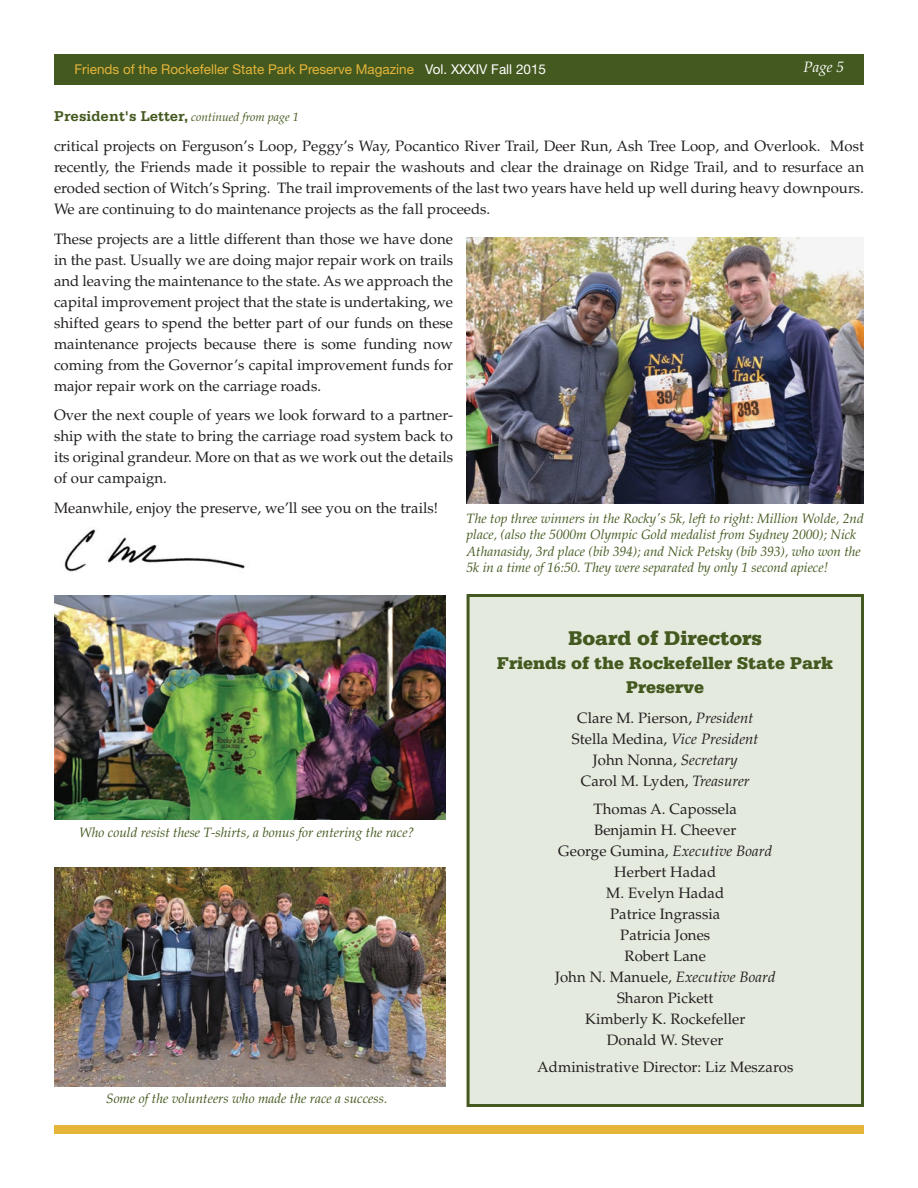
<style>
.page{position:relative;width:918px;height:1188px;background:#fff}
.page>*{position:absolute;margin:0;border:0;box-sizing:border-box;transform-origin:0 0}
.Headlines_in_boxes{font:900 21px "Serifa";color:#44591f}
.Headlines_in_boxes-2{font:900 18px/24px "Serifa";color:#44591f;text-align:center}
.Body_copy{font:15px/21px "Palatino";letter-spacing:.005em;color:#231f20;text-align:justify}
.continued{font:700 15px "Serifa";color:#44591f}
.Body_copy-2{font:italic 15px "Palatino";letter-spacing:.005em;color:#231f20}
.t1{font:italic 15px "Palatino";color:#fff}
.Image_captions{font:italic 13.5px/16.2px "Palatino";color:#44591f}
.t2{font:13.5px "Helvetica Neue";color:#e5b53a}
.s1{color:#fff}
.s2{font-family:"Palatino";font-weight:400;font-style:italic;font-size:12px}
.s3{font-style:italic}
.s4{font-style:normal}
</style>
<div class="page">
<div style="left:54px;top:54px;width:810px;height:30px;background:#44591f"></div>
<div style="left:54px;top:1125px;width:810px;height:9px;background:#e5b53a"></div>
<div style="left:468px;top:596px;width:394px;height:510px;background:#e5eade"></div>
<div style="left:467px;top:594px;width:397px;height:513px;border:3px solid #44591f"></div>
<img style="left:64px;top:529px;width:181px;height:43px">
<img style="left:467px;top:237px;width:397px;height:266px">
<img style="left:54px;top:596px;width:392px;height:223px">
<img style="left:54px;top:868px;width:392px;height:218px">
<p class="t2" style="left:75px;top:61px;width:473px">Friends of the Rockefeller State Park Preserve Magazine <span class="s1">Vol. XXXIV Fall 2015</span></p>
<p class="t1" style="left:804px;top:59px;width:42px">Page 5</p>
<p class="continued" style="left:54px;top:107px;width:246px">President's Letter, <span class="s2">continued from page 1</span></p>
<p class="Body_copy" style="left:54px;top:136px;width:812px">critical projects on Ferguson’s Loop, Peggy’s Way, Pocantico River Trail, Deer Run, Ash Tree Loop, and Overlook. Most recently, the Friends made it possible to repair the washouts and clear the drainage on Ridge Trail, and to resurface an eroded section of Witch’s Spring. The trail improvements of the last two years have held up well during heavy downpours.<br>We are continuing to do maintenance projects as the fall proceeds.</p>
<p class="Body_copy" style="left:54px;top:228px;width:401px">These projects are a little different than those we have done in the past. Usually we are doing major repair work on trails and leaving the maintenance to the state. As we approach the capital improvement project that the state is undertaking, we shifted gears to spend the better part of our funds on these maintenance projects because there is some funding now coming from the Governor’s capital improvement funds for major repair work on the carriage roads.</p>
<p class="Body_copy" style="left:54px;top:405px;width:401px">Over the next couple of years we look forward to a partner&shy;ship with the state to bring the carriage road system back to its original grandeur. More on that as we work out the details of our campaign.</p>
<p class="Body_copy" style="left:54px;top:498px;width:385px">Meanwhile, enjoy the preserve, we’ll see you on the trails!</p>
<p class="Image_captions" style="left:467px;top:511px;width:399px">The top three winners in the Rocky's 5k, left to right: Million Wolde, 2nd place, (also the 5000m Olympic Gold medalist from Sydney 2000); Nick Athanasidy, 3rd place (bib 394); and Nick Petsky (bib 393), who won the 5k in a time of 16:50. They were separated by only 1 second apiece!</p>
<p class="Image_captions" style="left:79px;top:824px;width:337px">Who could resist these T-shirts, a bonus for entering the race?</p>
<p class="Image_captions" style="left:106px;top:1091px;width:283px">Some of the volunteers who made the race a success.</p>
<p class="Headlines_in_boxes" style="left:568px;top:626px;width:195px">Board of Directors</p>
<p class="Headlines_in_boxes-2" style="left:497px;top:651px;width:338px">Friends of the Rockefeller State Park<br>Preserve</p>
<p class="Body_copy" style="left:577px;top:707px;width:178px">Clare M. Pierson, <span class="s3">President</span></p>
<p class="Body_copy" style="left:572px;top:728px;width:188px">Stella Medina, <span class="s3">Vice President</span></p>
<p class="Body_copy" style="left:593px;top:749px;width:147px">John Nonna, <span class="s3">Secretary</span></p>
<p class="Body_copy" style="left:581px;top:770px;width:171px">Carol M. Lyden, <span class="s3">Treasurer</span></p>
<p class="Body_copy" style="left:594px;top:798px;width:145px">Thomas A. Capossela</p>
<p class="Body_copy" style="left:594px;top:819px;width:144px">Benjamin H. Cheever</p>
<p class="Body_copy-2" style="left:558px;top:842px;width:215px"><span class="s4">George Gumina,</span> Executive Board</p>
<p class="Body_copy" style="left:614px;top:861px;width:103px">Herbert Hadad</p>
<p class="Body_copy" style="left:606px;top:882px;width:120px">M. Evelyn Hadad</p>
<p class="Body_copy" style="left:610px;top:903px;width:112px">Patrice Ingrassia</p>
<p class="Body_copy" style="left:620px;top:924px;width:92px">Patricia Jones</p>
<p class="Body_copy" style="left:625px;top:945px;width:83px">Robert Lane</p>
<p class="Body_copy" style="left:555px;top:966px;width:222px">John N. Manuele, <span class="s3">Executive Board</span></p>
<p class="Body_copy" style="left:617px;top:987px;width:98px">Sharon Pickett</p>
<p class="Body_copy" style="left:585px;top:1008px;width:162px">Kimberly K. Rockefeller</p>
<p class="Body_copy" style="left:607px;top:1029px;width:118px">Donald W. Stever</p>
<p class="Body_copy" style="left:537px;top:1057px;width:258px">Administrative Director: Liz Meszaros</p>
</div>
